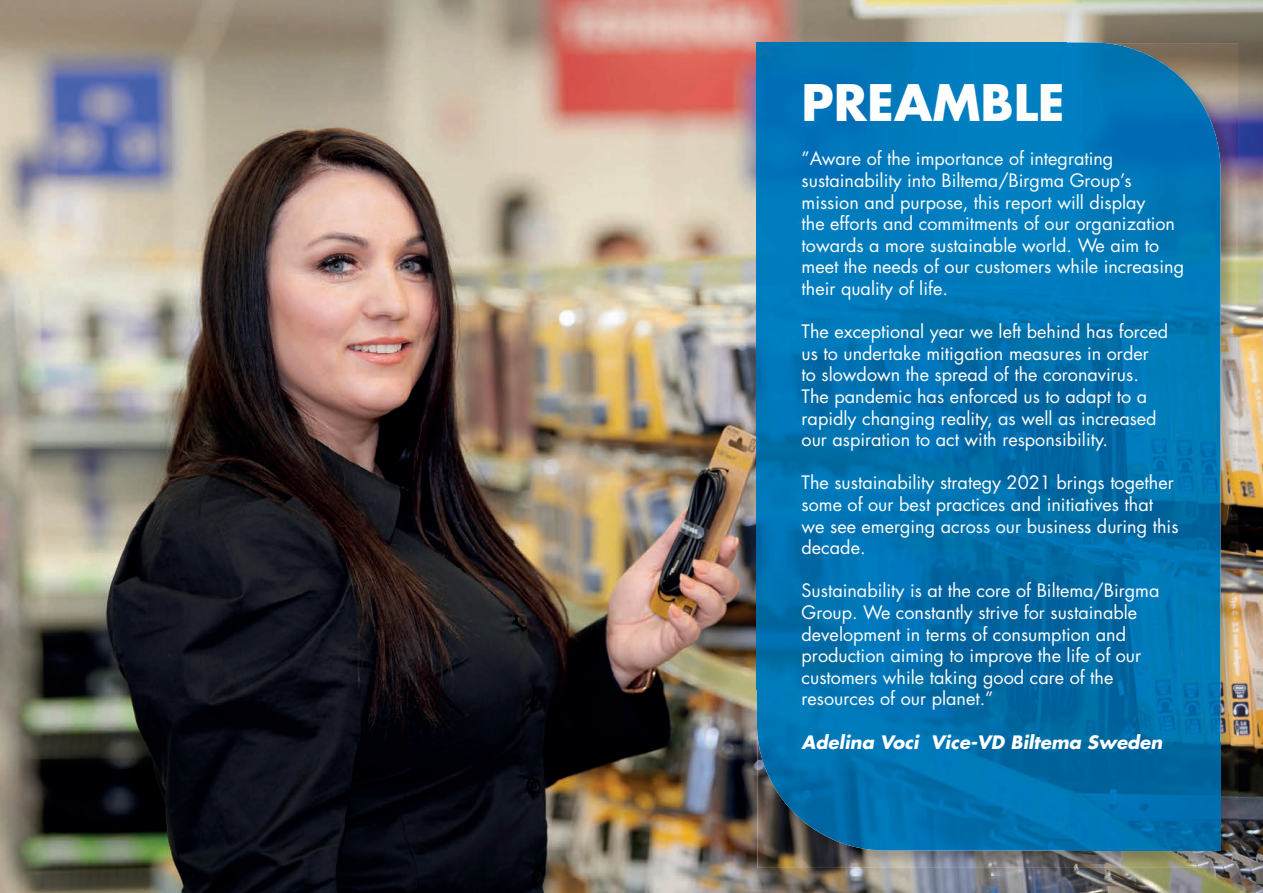
<style>
.page{position:relative;width:1263px;height:893px;background:#fff}
.page>*{position:absolute;margin:0;border:0;box-sizing:border-box;transform-origin:0 0}
.t1{font:700 48.9px "Futura Std";color:#fff}
.t2{font:18px/21.6px "Futura Std";color:#fff}
.t3{font:italic 700 18px "Futura Std";color:#fff}
</style>
<div class="page">
<img style="left:0;top:0;width:1263px;height:893px">
<img style="left:1220px;top:43px;width:18px;height:51px">
<img style="left:1185px;top:94px;width:53px;height:774px">
<img style="left:757px;top:850px;width:53px;height:18px">
<img style="left:810px;top:850px;width:375px;height:18px">
<img style="left:757px;top:43px;width:463px;height:807px">
<h1 class="t1" style="left:801px;top:70px;width:265px">PREAMBLE</h1>
<p class="t2" style="left:801px;top:148px;width:384px">”Aware of the importance of integrating sustainability into Biltema/Birgma Group’s mission and purpose, this report will display<br>the efforts and commitments of our organization towards a more sustainable world. We aim to meet the needs of our customers while increasing their quality of life.</p>
<p class="t2" style="left:801px;top:321px;width:368px">The exceptional year we left behind has forced us to undertake mitigation measures in order<br>to slowdown the spread of the coronavirus.<br>The pandemic has enforced us to adapt to a rapidly changing reality, as well as increased our aspiration to act with responsibility.</p>
<p class="t2" style="left:801px;top:472px;width:378px">The sustainability strategy 2021 brings together some of our best practices and initiatives that we see emerging across our business during this decade.</p>
<p class="t2" style="left:801px;top:580px;width:359px">Sustainability is at the core of Biltema/Birgma Group. We constantly strive for sustainable development in terms of consumption and production aiming to improve the life of our customers while taking good care of the resources of our planet.”</p>
<p class="t3" style="left:801px;top:730px;width:362px">Adelina Voci Vice-VD Biltema Sweden</p>
</div>
